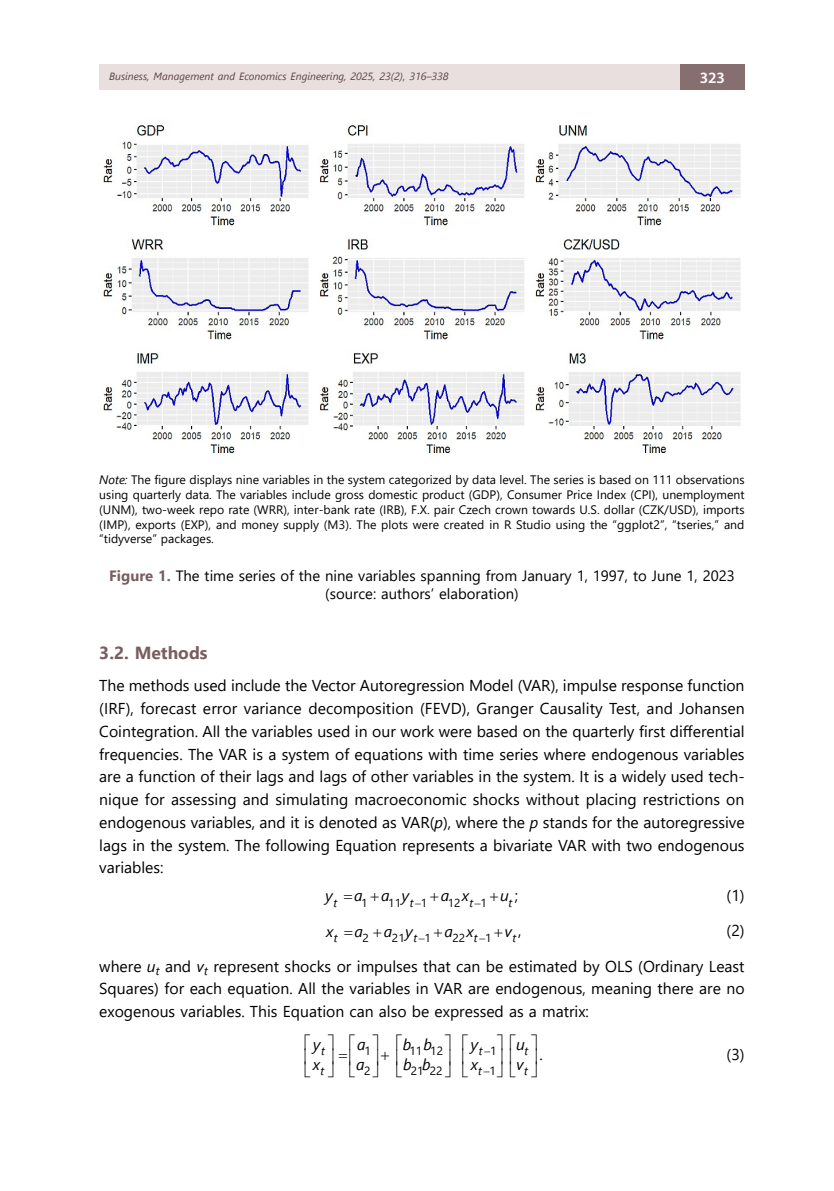
<style>
.page{position:relative;width:834px;height:1191px;background:#fff}
.page>*{position:absolute;margin:0;border:0;box-sizing:border-box;transform-origin:0 0}
.t1{font:700 17.5px "Segoe UI";color:#795e60}
.t2{font:15.75px/22.8px "Segoe UI";color:#000;text-align:justify}
.t3{font:italic 15.75px "Segoe UI";color:#000}
.t4{font:600 15.75px "Myriad Pro";color:#fff}
.t5{font:italic 15.4px "Segoe UI";color:#000}
.t6{font:14.88px/17.8px "Segoe UI";color:#000;text-align:center}
.t7{font:12.25px/14.7px "Segoe UI";letter-spacing:.005em;color:#000;text-align:justify}
.t8{font:11.9px "Segoe UI";letter-spacing:.005em;color:#000}
.t9{font:italic 11.9px "Segoe UI";color:#000}
.t10{font:italic 11.55px "Segoe UI";color:#000}
.t11{font:11.55px "Segoe UI";letter-spacing:.005em;color:#000}
.t12{font:italic 10.5px "Segoe UI";color:#5f4245}
.s1{font-style:italic}
.s2{font-weight:700;color:#795e60}
.s3{font-style:normal}
.s4{font-style:normal;font-size:15.75px}
</style>
<div class="page">
<div style="left:99px;top:64px;width:581px;height:26px;background:#e8dfde"></div>
<div style="left:680px;top:64px;width:64px;height:26px;background:#876e6f"></div>
<img style="left:102px;top:119px;width:639px;height:335px">
<p class="t12" style="left:109px;top:67px;width:341px">Business, Management and Economics Engineering, 2025, 23(2), 316–338</p>
<p class="t4" style="left:699px;top:67px;width:27px">323</p>
<p class="t7" style="left:99px;top:471px;width:646px"><span class="s1">Note:</span> The figure displays nine variables in the system categorized by data level. The series is based on 111 observations using quarterly data. The variables include gross domestic product (GDP), Consumer Price Index (CPI), unemployment (UNM), two-week repo rate (WRR), inter-bank rate (IRB), F.X. pair Czech crown towards U.S. dollar (CZK/USD), imports (IMP), exports (EXP), and money supply (M3). The plots were created in R Studio using the “ggplot2”, “tseries,” and “tidyverse” packages.</p>
<p class="t6" style="left:109px;top:565px;width:627px"><span class="s2">Figure 1.</span> The time series of the nine variables spanning from January 1, 1997, to June 1, 2023 (source: authors’ elaboration)</p>
<p class="t1" style="left:99px;top:636px;width:110px">3.2. Methods</p>
<p class="t2" style="left:99px;top:673px;width:647px">The methods used include the Vector Autoregression Model (VAR), impulse response function (IRF), forecast error variance decomposition (FEVD), Granger Causality Test, and Johansen Cointegration. All the variables used in our work were based on the quarterly first differential frequencies. The VAR is a system of equations with time series where endogenous variables are a function of their lags and lags of other variables in the system. It is a widely used tech&shy;nique for assessing and simulating macroeconomic shocks without placing restrictions on endogenous variables, and it is denoted as VAR(<span class="s1">p</span>), where the <span class="s1">p</span> stands for the autoregressive lags in the system. The following Equation represents a bivariate VAR with two endogenous variables:</p>
<p class="t11" style="left:361px;top:891px;width:8px">1</p>
<p class="t11" style="left:388px;top:891px;width:14px">11</p>
<p class="t10" style="left:409px;top:891px;width:19px">t−<span class="s3">1</span></p>
<p class="t11" style="left:448px;top:891px;width:14px">12</p>
<p class="t10" style="left:469px;top:891px;width:19px">t−<span class="s3">1</span></p>
<p class="t5" style="left:500px;top:881px;width:20px">u <span class="s3">;</span></p>
<p class="t5" style="left:325px;top:881px;width:9px">y</p>
<p class="t5" style="left:354px;top:881px;width:56px">a ay</p>
<p class="t5" style="left:440px;top:881px;width:30px">a x</p>
<p class="t2" style="left:726px;top:882px;width:20px">(1)</p>
<p class="t11" style="left:362px;top:927px;width:8px">2</p>
<p class="t11" style="left:392px;top:927px;width:14px">21</p>
<p class="t10" style="left:413px;top:927px;width:19px">t−<span class="s3">1</span></p>
<p class="t11" style="left:452px;top:927px;width:14px">22</p>
<p class="t10" style="left:474px;top:927px;width:19px">t−<span class="s3">1</span></p>
<p class="t10" style="left:333px;top:891px;width:5px">t</p>
<p class="t10" style="left:508px;top:891px;width:5px">t</p>
<p class="t5" style="left:326px;top:916px;width:9px">x</p>
<p class="t5" style="left:354px;top:916px;width:10px">a</p>
<p class="t5" style="left:384px;top:916px;width:30px">a y</p>
<p class="t5" style="left:444px;top:916px;width:31px">a x</p>
<p class="t5" style="left:504px;top:916px;width:19px">v <span class="s4">,</span></p>
<p class="t2" style="left:726px;top:918px;width:20px">(2)</p>
<p class="t2" style="left:99px;top:953px;width:646px">where <span class="s1">u</span><sub>t</sub> and <span class="s1">v</span><sub>t</sub> represent shocks or impulses that can be estimated by OLS (Ordinary Least Squares) for each equation. All the variables in VAR are endogenous, meaning there are no exogenous variables. This Equation can also be expressed as a matrix:</p>
<p class="t8" style="left:364px;top:1039px;width:8px">1</p>
<p class="t8" style="left:409px;top:1039px;width:35px">11 12</p>
<p class="t9" style="left:479px;top:1039px;width:19px">t−<span class="s3">1</span></p>
<p class="t8" style="left:364px;top:1059px;width:8px">2</p>
<p class="t8" style="left:410px;top:1059px;width:33px">21 22</p>
<p class="t9" style="left:478px;top:1059px;width:19px">t−<span class="s3">1</span></p>
<p class="t10" style="left:333px;top:927px;width:5px">t</p>
<p class="t10" style="left:512px;top:927px;width:5px">t</p>
<p class="t3" style="left:313px;top:1029px;width:9px">y</p>
<p class="t3" style="left:357px;top:1029px;width:10px">a</p>
<p class="t3" style="left:403px;top:1029px;width:31px">b b</p>
<p class="t3" style="left:470px;top:1029px;width:9px">y</p>
<p class="t3" style="left:516px;top:1029px;width:10px">u</p>
<p class="t3" style="left:313px;top:1049px;width:9px">x</p>
<p class="t3" style="left:356px;top:1049px;width:10px">a</p>
<p class="t3" style="left:403px;top:1049px;width:29px">b b</p>
<p class="t3" style="left:470px;top:1049px;width:9px">x</p>
<p class="t3" style="left:516px;top:1049px;width:9px">v</p>
<p class="t9" style="left:321px;top:1039px;width:5px">t</p>
<p class="t9" style="left:524px;top:1039px;width:5px">t</p>
<p class="t9" style="left:320px;top:1059px;width:5px">t</p>
<p class="t9" style="left:524px;top:1059px;width:5px">t</p>
<p class="t2" style="left:539px;top:1041px;width:5px">.</p>
<p class="t2" style="left:726px;top:1041px;width:20px">(3)</p>
</div>
